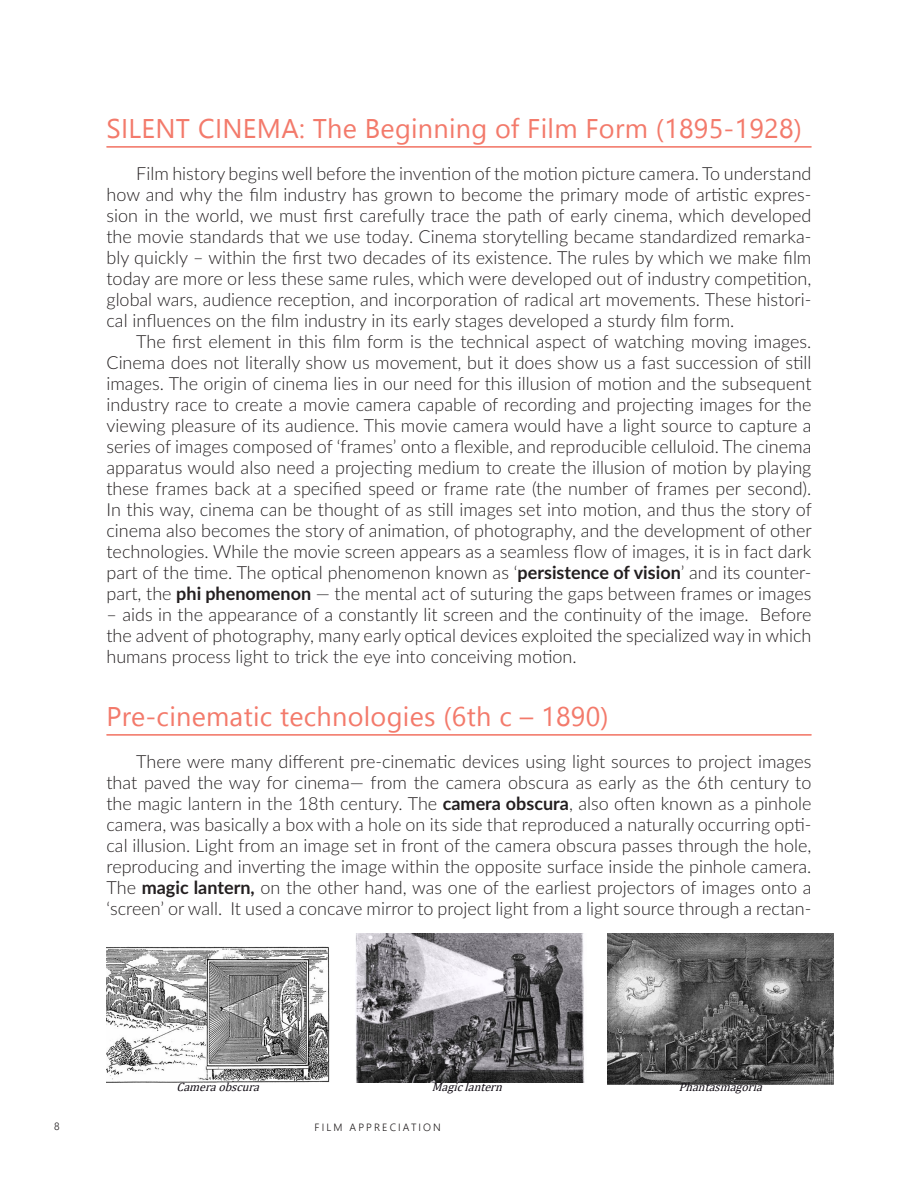
<style>
.page{position:relative;width:918px;height:1188px;background:#fff}
.page>*{position:absolute;margin:0;border:0;box-sizing:border-box;transform-origin:0 0}
.Section_Title{font:27px "Leelawadee UI";letter-spacing:.01em;color:#f37a6b}
.Body_Text{font:300 18px/21px "Lato";color:#231f20;text-align:justify}
.Caption_Text{font:italic 12px "Cambria";color:#120d15}
.t1{font:300 10.5px "Leelawadee UI";letter-spacing:.2em;color:#231f20}
.s1{font-weight:700}
</style>
<div class="page">
<hr style="left:106px;top:146px;width:706px;height:1px;background:#f37a6b">
<hr style="left:106px;top:147px;width:706px;height:1px;background:#f37a6b">
<hr style="left:106px;top:734px;width:706px;height:1px;background:#f37a6b">
<hr style="left:106px;top:735px;width:706px;height:1px;background:#f37a6b">
<img style="left:356px;top:934px;width:229px;height:148px">
<img style="left:608px;top:934px;width:225px;height:150px">
<img style="left:106px;top:947px;width:224px;height:135px">
<p class="Section_Title" style="left:106px;top:110px;width:697px">SILENT CINEMA: The Beginning of Film Form (1895-1928)</p>
<p class="Body_Text" style="left:106px;top:162px;width:707px;text-indent:30px">Film history begins well before the invention of the motion picture camera. To understand how and why the film industry has grown to become the primary mode of artistic expres&shy;sion in the world, we must first carefully trace the path of early cinema, which developed the movie standards that we use today. Cinema storytelling became standardized remarka&shy;bly quickly – within the first two decades of its existence. The rules by which we make film today are more or less these same rules, which were developed out of industry competition, global wars, audience reception, and incorporation of radical art movements. These histori&shy;cal influences on the film industry in its early stages developed a sturdy film form.</p>
<p class="Body_Text" style="left:106px;top:330px;width:707px;text-indent:30px">The first element in this film form is the technical aspect of watching moving images.<br>Cinema does not literally show us movement, but it does show us a fast succession of still images. The origin of cinema lies in our need for this illusion of motion and the subsequent industry race to create a movie camera capable of recording and projecting images for the viewing pleasure of its audience. This movie camera would have a light source to capture a series of images composed of ‘frames’ onto a flexible, and reproducible celluloid. The cinema apparatus would also need a projecting medium to create the illusion of motion by playing these frames back at a specified speed or frame rate (the number of frames per second).<br>In this way, cinema can be thought of as still images set into motion, and thus the story of cinema also becomes the story of animation, of photography, and the development of other technologies. While the movie screen appears as a seamless flow of images, it is in fact dark part of the time. The optical phenomenon known as ‘<span class="s1">persistence of vision</span>’ and its counter&shy;part, the <span class="s1">phi phenomenon</span> — the mental act of suturing the gaps between frames or images</p>
<p class="Body_Text" style="left:106px;top:603px;width:706px">– aids in the appearance of a constantly lit screen and the continuity of the image. Before the advent of photography, many early optical devices exploited the specialized way in which humans process light to trick the eye into conceiving motion.</p>
<p class="Section_Title" style="left:106px;top:698px;width:504px">Pre-cinematic technologies (6th c – 1890)</p>
<p class="Body_Text" style="left:106px;top:750px;width:707px;text-indent:30px">There were many different pre-cinematic devices using light sources to project images that paved the way for cinema— from the camera obscura as early as the 6th century to the magic lantern in the 18th century. The <span class="s1">camera obscura</span>, also often known as a pinhole camera, was basically a box with a hole on its side that reproduced a naturally occurring opti&shy;cal illusion. Light from an image set in front of the camera obscura passes through the hole, reproducing and inverting the image within the opposite surface inside the pinhole camera.<br>The <span class="s1">magic lantern,</span> on the other hand, was one of the earliest projectors of images onto a ‘screen’ or wall. It used a concave mirror to project light from a light source through a rectan-</p>
<p class="Caption_Text" style="left:177px;top:1080px;width:102px">Cameraobscura</p>
<p class="Caption_Text" style="left:432px;top:1080px;width:90px">Magiclantern</p>
<p class="Caption_Text" style="left:679px;top:1080px;width:103px">Phantasmagoria</p>
<p class="t1" style="left:54px;top:1119px;width:7px">8</p>
<p class="t1" style="left:315px;top:1120px;width:128px">FILM APPRECIATI ON</p>
</div>
